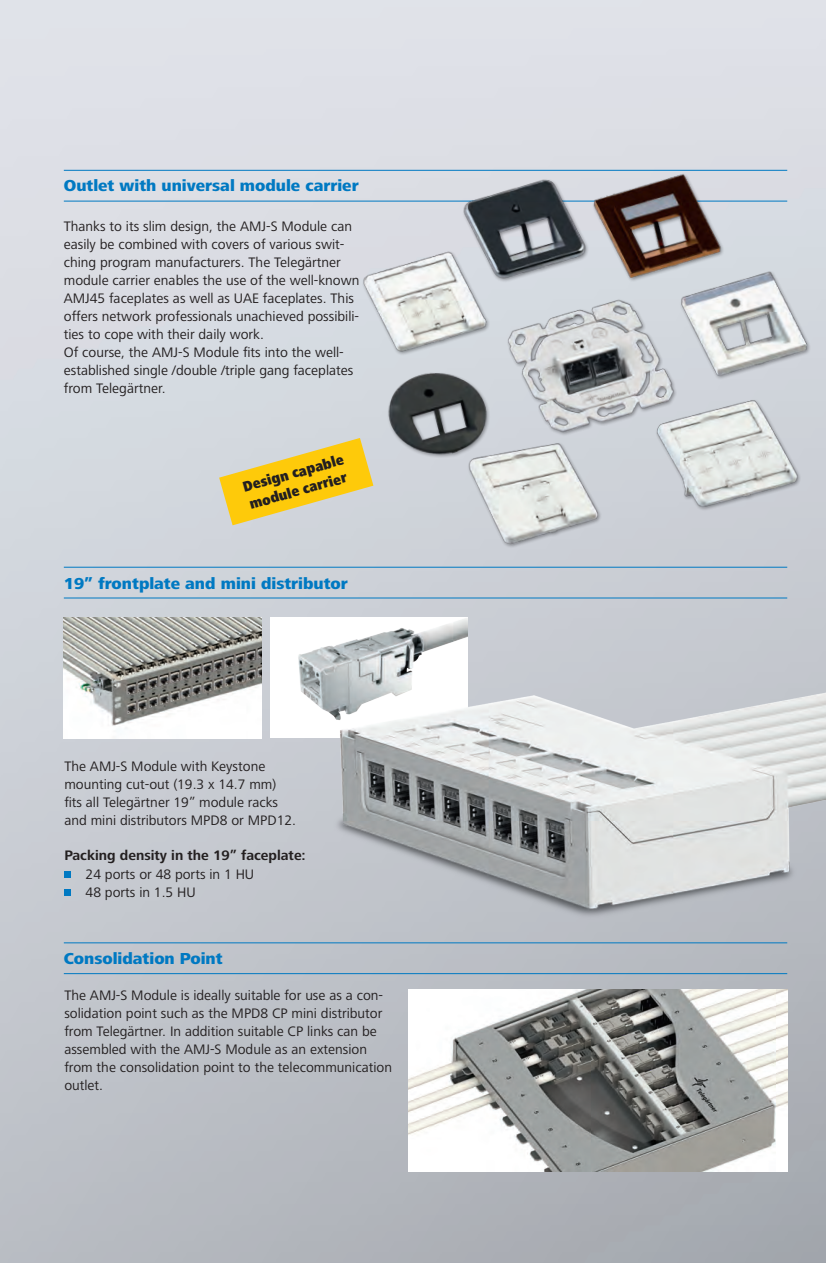
<style>
.page{position:relative;width:826px;height:1263px;background:#fff}
.page>*{position:absolute;margin:0;border:0;box-sizing:border-box;transform-origin:0 0}
.t1{font:800 16.5px "Frutiger Next LT";color:#0079c2}
.t2{font:900 condensed 15px/18px "Frutiger Next LT";color:#231f20}
.t3{font:14.25px/18px "Frutiger Next LT";color:#231f20}
.t4{font:700 14.25px "Frutiger Next LT";color:#231f20}
</style>
<div class="page">
<img style="left:0;top:0;width:825px;height:1263px">
<img style="left:408px;top:989px;width:379px;height:183px">
<img style="left:64px;top:617px;width:197px;height:121px">
<img style="left:270px;top:617px;width:197px;height:121px">
<hr style="left:64px;top:170px;width:723px;height:1px;background:#0079c2">
<hr style="left:64px;top:201px;width:723px;height:1px;background:#0079c2">
<hr style="left:64px;top:567px;width:723px;height:1px;background:#0079c2">
<hr style="left:64px;top:598px;width:723px;height:1px;background:#0079c2">
<hr style="left:64px;top:942px;width:723px;height:1px;background:#0079c2">
<hr style="left:64px;top:973px;width:723px;height:1px;background:#0079c2">
<img style="left:334px;top:139px;width:491px;height:427px">
<img style="left:305px;top:638px;width:520px;height:297px">
<div style="left:64px;top:871px;width:7px;height:7px;background:#0079c2"></div>
<div style="left:64px;top:889px;width:7px;height:7px;background:#0079c2"></div>
<svg style="left:219px;top:438px;width:154px;height:87px;background:#e9cf6a"></svg>
<p class="t1" style="left:64px;top:176px;width:296px">Outlet with universal module carrier</p>
<p class="t3" style="left:64px;top:217px;width:297px">Thanks to its slim design, the AMJ-S Module can easily be combined with covers of various swit&shy;ching program manufacturers. The Telegärtner module carrier enables the use of the well-known AMJ45 faceplates as well as UAE faceplates. This offers network professionals unachieved possibili&shy;ties to cope with their daily work.<br>Of course, the AMJ-S Module fits into the well&shy;established single /double /triple gang faceplates from Telegärtner.</p>
<p class="t2" style="left:241px;top:479px;width:105px;rotate:-16deg">Design capable module carrier</p>
<p class="t1" style="left:64px;top:574px;width:285px">19” frontplate and mini distributor</p>
<p class="t3" style="left:64px;top:757px;width:233px">The AMJ-S Module with Keystone mounting cut-out (19.3 x 14.7 mm) fits all Telegärtner 19” module racks and mini distributors MPD8 or MPD12.</p>
<p class="t4" style="left:64px;top:847px;width:243px">Packing density in the 19” faceplate:</p>
<p class="t3" style="left:86px;top:865px;width:170px">24 ports or 48 ports in 1 HU<br>48 ports in 1.5 HU</p>
<p class="t1" style="left:64px;top:949px;width:160px">Consolidation Point</p>
<p class="t3" style="left:64px;top:987px;width:329px">The AMJ-S Module is ideally suitable for use as a con&shy;solidation point such as the MPD8 CP mini distributor from Telegärtner. In addition suitable CP links can be assembled with the AMJ-S Module as an extension from the consolidation point to the telecommunication outlet.</p>
</div>
